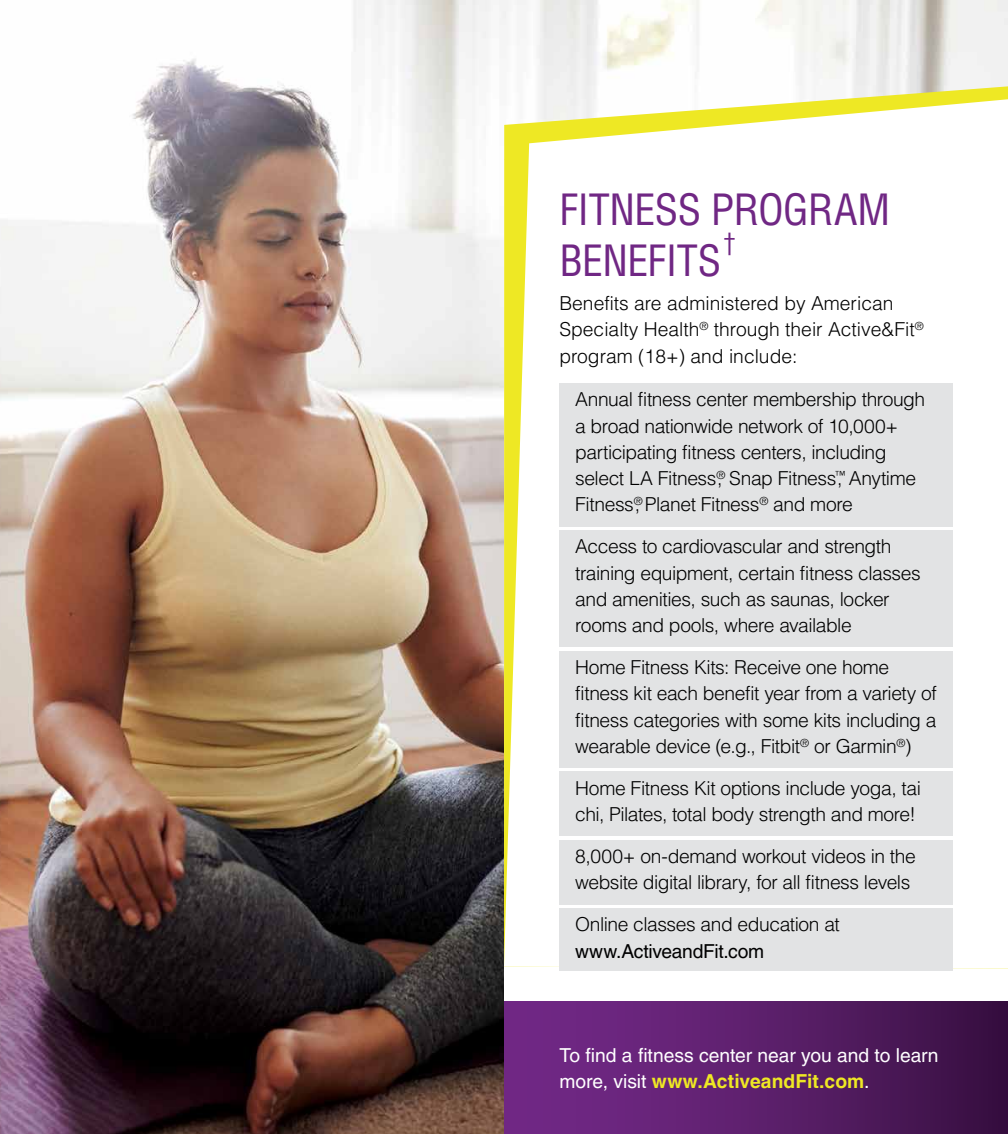
<style>
.page{position:relative;width:1008px;height:1134px;background:#fff}
.page>*{position:absolute;margin:0;border:0;box-sizing:border-box;transform-origin:0 0}
.t1{font:condensed 42px/50.8px "Helvetica LT Pro";letter-spacing:-.015em;color:#702784}
.t2{font:condensed 24.5px "Helvetica LT Pro";color:#702784}
.t3{font:300 19.25px/26.2px "Helvetica LT Pro";letter-spacing:-.02em;color:#000}
.t4{font:300 19.25px/26.2px "Helvetica LT Pro";color:#000}
.t5{font:19.25px/26.2px "Helvetica LT Pro";color:#fff}
.s1{font-weight:400}
.s2{font-weight:700;color:#eee824}
</style>
<div class="page">
<img style="left:0;top:0;width:1008px;height:1134px">
<svg style="left:504px;top:99px;width:504px;height:869px"></svg>
<div style="left:504px;top:1002px;width:504px;height:132px;background:linear-gradient(to right,#782b8e,#3b1144)"></div>
<div style="left:559px;top:383px;width:394px;height:143px;background:#e2e3e4"></div>
<div style="left:559px;top:530px;width:394px;height:117px;background:#e2e3e4"></div>
<div style="left:559px;top:651px;width:394px;height:117px;background:#e2e3e4"></div>
<div style="left:559px;top:772px;width:394px;height:64px;background:#e2e3e4"></div>
<div style="left:559px;top:840px;width:394px;height:64px;background:#e2e3e4"></div>
<div style="left:559px;top:908px;width:394px;height:63px;background:#e2e3e4"></div>
<h2 class="t1" style="left:559px;top:184px;width:332px">FITNESS PROGRAM<br>BENEFITS</h2>
<h2 class="t2" style="left:724px;top:227px;width:14px">†</h2>
<p class="t4" style="left:559px;top:290px;width:366px">Benefits are administered by American<br>Specialty Health<sup>®</sup> through their Active&amp;Fit<sup>® </sup>program (18+) and include:</p>
<p class="t3" style="left:575px;top:386px;width:352px">Annual fitness center membership through a broad nationwide network of 10,000+ participating fitness centers, including select LA Fitness<sup>®</sup>, Snap Fitness<sup>™</sup>, Anytime Fitness<sup>®</sup>, Planet Fitness<sup>®</sup> and more</p>
<p class="t3" style="left:575px;top:533px;width:347px">Access to cardiovascular and strength training equipment, certain fitness classes and amenities, such as saunas, locker rooms and pools, where available</p>
<p class="t3" style="left:575px;top:654px;width:363px">Home Fitness Kits: Receive one home fitness kit each benefit year from a variety of fitness categories with some kits including a wearable device (e.g., Fitbit<sup>®</sup> or Garmin<sup>®</sup>)</p>
<p class="t3" style="left:575px;top:775px;width:347px">Home Fitness Kit options include yoga, tai chi, Pilates, total body strength and more!</p>
<p class="t3" style="left:575px;top:843px;width:342px">8,000+ on-demand workout videos in the website digital library, for all fitness levels</p>
<p class="t3" style="left:575px;top:911px;width:266px">Online classes and education at <span class="s1">www.ActiveandFit.com</span></p>
<p class="t5" style="left:559px;top:1042px;width:381px">To find a fitness center near you and to learn more, visit <span class="s2">www.ActiveandFit.com</span>.</p>
</div>
